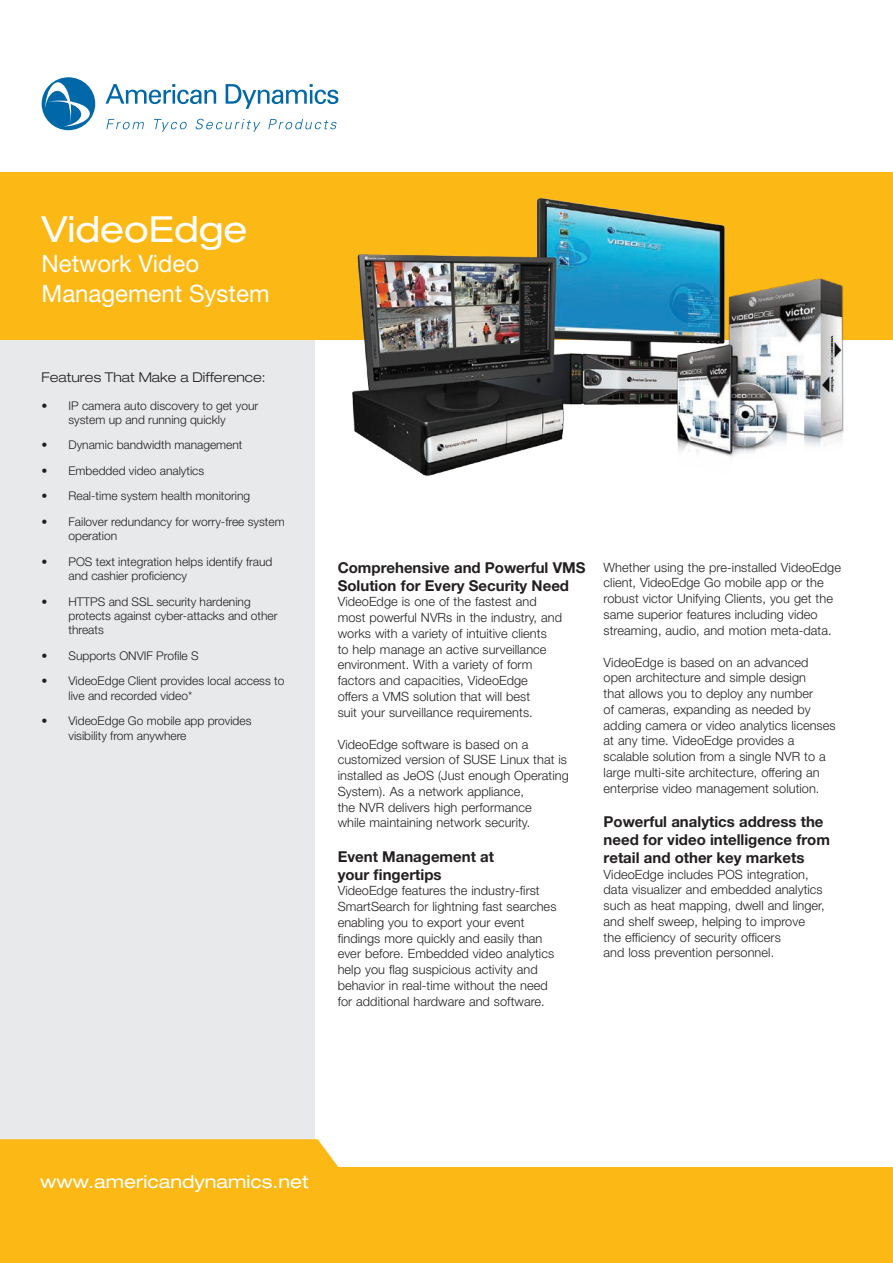
<style>
.page{position:relative;width:893px;height:1263px;background:#fff}
.page>*{position:absolute;margin:0;border:0;box-sizing:border-box;transform-origin:0 0}
.t1{font:expanded 36px "Helvetica Neue LT Pro";color:#fff}
.t2{font:24px/30px "Helvetica Neue LT Pro";color:#fff}
.t3{font:expanded 18px "Helvetica Neue LT Pro";color:#fff}
.t4{font:700 15px/18px "Helvetica Neue LT Pro";color:#231f20}
.t5{font:300 expanded 13.5px "Helvetica Neue LT Pro";color:#231f20}
.t6{font:300 12.75px/15.8px "Helvetica Neue LT Pro";letter-spacing:.005em;color:#231f20}
.t7{font:300 12px/14.4px "Helvetica Neue LT Pro";color:#231f20}
</style>
<div class="page">
<svg style="left:106px;top:84px;width:110px;height:20px"></svg>
<svg style="left:226px;top:84px;width:112px;height:25px"></svg>
<svg style="left:42px;top:77px;width:53px;height:53px"></svg>
<svg style="left:106px;top:119px;width:38px;height:10px"></svg>
<svg style="left:154px;top:119px;width:33px;height:13px"></svg>
<svg style="left:195px;top:119px;width:65px;height:13px"></svg>
<svg style="left:268px;top:119px;width:69px;height:10px"></svg>
<div style="left:0;top:199px;width:315px;height:1053px;background:#e7e9ea"></div>
<div style="left:0;top:172px;width:893px;height:168px;background:#fcb814"></div>
<svg style="left:0;top:1139px;width:893px;height:124px;fill:#fcb814"></svg>
<img style="left:352px;top:197px;width:492px;height:279px">
<h1 class="t1" style="left:41px;top:208px;width:207px">VideoEdge</h1>
<h2 class="t2" style="left:41px;top:248px;width:230px">Network Video<br>Management System</h2>
<p class="t5" style="left:41px;top:369px;width:226px">Features That Make a Difference:</p>
<p class="t7" style="left:41px;top:398px;width:218px;text-align:center">• IP camera auto discovery to get your system up and running quickly</p>
<p class="t7" style="left:41px;top:438px;width:203px">• Dynamic bandwidth management</p>
<p class="t7" style="left:41px;top:463px;width:164px">• Embedded video analytics</p>
<p class="t7" style="left:41px;top:489px;width:210px">• Real-time system health monitoring</p>
<p class="t7" style="left:68px;top:514px;width:218px;text-indent:-27px">• Failover redundancy for worry-free system operation</p>
<p class="t7" style="left:68px;top:554px;width:206px;text-indent:-27px">• POS text integration helps identify fraud and cashier proficiency</p>
<p class="t7" style="left:68px;top:594px;width:211px;text-indent:-27px">• HTTPS and SSL security hardening protects against cyber-attacks and other threats</p>
<p class="t7" style="left:41px;top:648px;width:159px">• Supports ONVIF Profile S</p>
<p class="t7" style="left:68px;top:674px;width:217px;text-indent:-27px">• VideoEdge Client provides local access to live and recorded video*</p>
<p class="t7" style="left:68px;top:713px;width:185px;text-indent:-27px">• VideoEdge Go mobile app provides visibility from anywhere</p>
<p class="t4" style="left:338px;top:558px;width:249px">Comprehensive and Powerful VMS<br>Solution for Every Security Need</p>
<p class="t6" style="left:338px;top:594px;width:226px">VideoEdge is one of the fastest and most powerful NVRs in the industry, and works with a variety of intuitive clients<br>to help manage an active surveillance environment. With a variety of form factors and capacities, VideoEdge<br>offers a VMS solution that will best<br>suit your surveillance requirements.</p>
<p class="t6" style="left:338px;top:736px;width:233px">VideoEdge software is based on a customized version of SUSE Linux that is installed as JeOS (Just enough Operating System). As a network appliance,<br>the NVR delivers high performance<br>while maintaining network security.</p>
<p class="t4" style="left:338px;top:847px;width:158px">Event Management at your fingertips</p>
<p class="t6" style="left:338px;top:883px;width:220px">VideoEdge features the industry-first SmartSearch for lightning fast searches enabling you to export your event findings more quickly and easily than ever before. Embedded video analytics help you flag suspicious activity and behavior in real-time without the need for additional hardware and software.</p>
<p class="t6" style="left:604px;top:559px;width:239px">Whether using the pre-installed VideoEdge client, VideoEdge Go mobile app or the robust victor Unifying Clients, you get the same superior features including video streaming, audio, and motion meta-data.</p>
<p class="t6" style="left:604px;top:654px;width:234px">VideoEdge is based on an advanced open architecture and simple design<br>that allows you to deploy any number<br>of cameras, expanding as needed by adding camera or video analytics licenses at any time. VideoEdge provides a scalable solution from a single NVR to a large multi-site architecture, offering an enterprise video management solution.</p>
<p class="t4" style="left:604px;top:812px;width:228px">Powerful analytics address the need for video intelligence from retail and other key markets</p>
<p class="t6" style="left:604px;top:866px;width:223px">VideoEdge includes POS integration, data visualizer and embedded analytics such as heat mapping, dwell and linger, and shelf sweep, helping to improve the efficiency of security officers<br>and loss prevention personnel.</p>
<h3 class="t3" style="left:40px;top:1171px;width:270px">www.americandynamics.net</h3>
</div>
